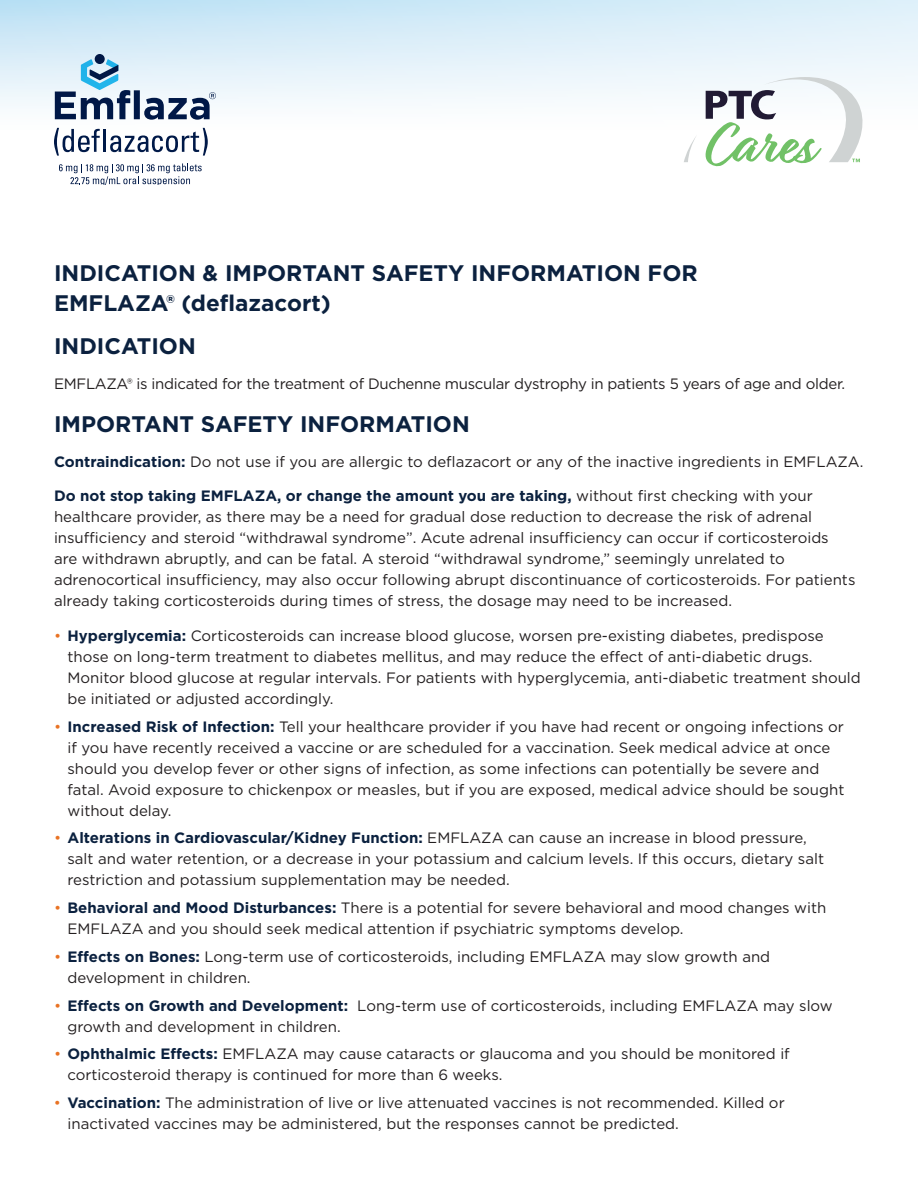
<style>
.page{position:relative;width:918px;height:1188px;background:#fff}
.page>*{position:absolute;margin:0;border:0;box-sizing:border-box;transform-origin:0 0}
.t1{font:700 22.5px/30px "Gotham";color:#0b213f}
.t2{font:15px/21px "Gotham";color:#231f20}
.t3{font:15px "Gotham";letter-spacing:-.02em;color:#231f20}
.s1{font-weight:700;color:#0b213f}
.s2{color:#e97324}
</style>
<div class="page">
<svg style="left:0;top:0;width:918px;height:128px"></svg>
<svg style="left:54px;top:128px;width:46px;height:28px"></svg>
<hr style="left:103px;top:129px;width:3px;height:23px;background:#001948">
<svg style="left:110px;top:128px;width:98px;height:28px"></svg>
<svg style="left:59px;top:163px;width:143px;height:22px"></svg>
<div style="left:95px;top:54px;width:10px;height:10px;background:#001948;border-radius:50%"></div>
<svg style="left:55px;top:59px;width:161px;height:61px"></svg>
<svg style="left:684px;top:137px;width:12px;height:25px"></svg>
<svg style="left:704px;top:77px;width:158px;height:89px"></svg>
<h1 class="t1" style="left:54px;top:258px;width:645px">INDICATION &amp; IMPORTANT SAFETY INFORMATION FOR<br>EMFLAZA® (deflazacort)</h1>
<h1 class="t1" style="left:54px;top:331px;width:143px">INDICATION</h1>
<p class="t3" style="left:54px;top:374px;width:793px">EMFLAZA® is indicated for the treatment of Duchenne muscular dystrophy in patients 5 years of age and older.</p>
<h1 class="t1" style="left:54px;top:409px;width:417px">IMPORTANT SAFETY INFORMATION</h1>
<p class="t2" style="left:54px;top:451px;width:811px"><span class="s1">Contraindication:</span> Do not use if you are allergic to deflazacort or any of the inactive ingredients in EMFLAZA.</p>
<p class="t2" style="left:54px;top:485px;width:803px"><span class="s1">Do not stop taking EMFLAZA, or change the amount you are taking,</span> without first checking with your healthcare provider, as there may be a need for gradual dose reduction to decrease the risk of adrenal insufficiency and steroid “withdrawal syndrome”. Acute adrenal insufficiency can occur if corticosteroids are withdrawn abruptly, and can be fatal. A steroid “withdrawal syndrome,” seemingly unrelated to adrenocortical insufficiency, may also occur following abrupt discontinuance of corticosteroids. For patients already taking corticosteroids during times of stress, the dosage may need to be increased.</p>
<p class="t2" style="left:68px;top:625px;width:795px;text-indent:-14px"><span class="s2">•</span> <span class="s1">Hyperglycemia:</span> Corticosteroids can increase blood glucose, worsen pre-existing diabetes, predispose those on long-term treatment to diabetes mellitus, and may reduce the effect of anti-diabetic drugs.<br>Monitor blood glucose at regular intervals. For patients with hyperglycemia, anti-diabetic treatment should be initiated or adjusted accordingly.</p>
<p class="t2" style="left:68px;top:715px;width:778px;text-indent:-14px"><span class="s2">•</span> <span class="s1">Increased Risk of Infection:</span> Tell your healthcare provider if you have had recent or ongoing infections or if you have recently received a vaccine or are scheduled for a vaccination. Seek medical advice at once should you develop fever or other signs of infection, as some infections can potentially be severe and fatal. Avoid exposure to chickenpox or measles, but if you are exposed, medical advice should be sought without delay.</p>
<p class="t2" style="left:68px;top:827px;width:758px;text-indent:-14px"><span class="s2">•</span> <span class="s1">Alterations in Cardiovascular/Kidney Function:</span> EMFLAZA can cause an increase in blood pressure, salt and water retention, or a decrease in your potassium and calcium levels. If this occurs, dietary salt restriction and potassium supplementation may be needed.</p>
<p class="t2" style="left:68px;top:897px;width:760px;text-indent:-14px"><span class="s2">•</span> <span class="s1">Behavioral and Mood Disturbances:</span> There is a potential for severe behavioral and mood changes with<br>EMFLAZA and you should seek medical attention if psychiatric symptoms develop.</p>
<p class="t2" style="left:68px;top:946px;width:704px;text-indent:-14px"><span class="s2">•</span> <span class="s1">Effects on Bones:</span> Long-term use of corticosteroids, including EMFLAZA may slow growth and development in children.</p>
<p class="t2" style="left:68px;top:994px;width:767px;text-indent:-14px"><span class="s2">•</span> <span class="s1">Effects on Growth and Development:</span> Long-term use of corticosteroids, including EMFLAZA may slow growth and development in children.</p>
<p class="t2" style="left:67px;top:1043px;width:724px;text-indent:-13px"><span class="s2">•</span> <span class="s1">Ophthalmic Effects:</span> EMFLAZA may cause cataracts or glaucoma and you should be monitored if corticosteroid therapy is continued for more than 6 weeks.</p>
<p class="t2" style="left:67px;top:1092px;width:719px;text-indent:-14px"><span class="s2">•</span> <span class="s1">Vaccination:</span> The administration of live or live attenuated vaccines is not recommended. Killed or inactivated vaccines may be administered, but the responses cannot be predicted.</p>
</div>
